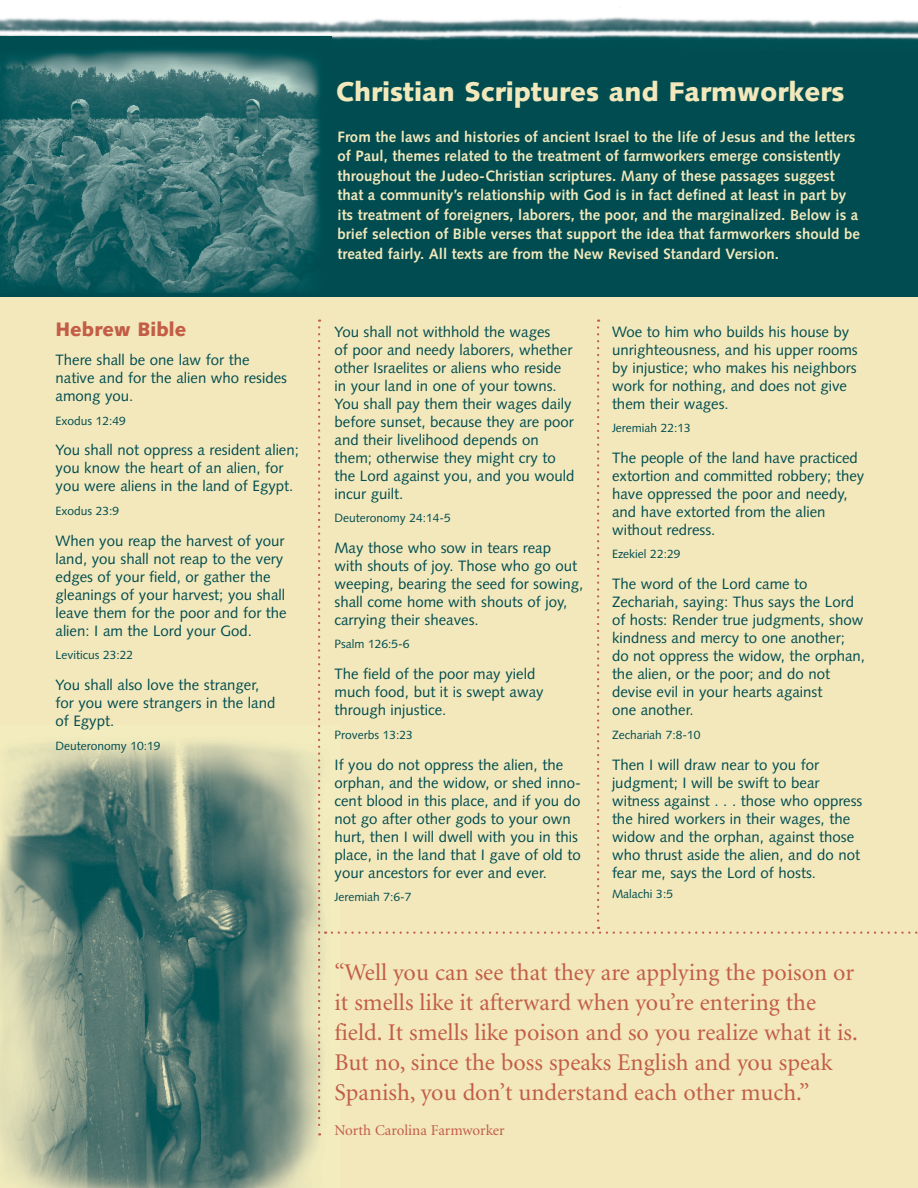
<style>
.page{position:relative;width:918px;height:1188px;background:#fff}
.page>*{position:absolute;margin:0;border:0;box-sizing:border-box;transform-origin:0 0}
.t1{font:900 27px "Syntax";color:#f2e8bb}
.t2{font:24px/30px "Minion";color:#c35d46}
.t3{font:900 19.5px "Syntax";color:#c35d46}
.t4{font:15px/18px "Syntax";color:#004c50}
.t5{font:700 15px/19.5px "Syntax";color:#f2e8bb}
.t6{font:15px "Minion";color:#c35d46}
.t7{font:12px "Syntax";color:#004c50}
</style>
<div class="page">
<div style="left:0;top:285px;width:918px;height:903px;background:#f2e8bb"></div>
<img style="left:0;top:742px;width:332px;height:446px">
<img style="left:0;top:17px;width:918px;height:33px">
<div style="left:0;top:50px;width:918px;height:247px;background:#004c50"></div>
<img style="left:0;top:36px;width:331px;height:256px">
<svg style="left:318px;top:320px;width:8px;height:816px"></svg>
<h3 class="t3" style="left:56px;top:318px;width:132px">Hebrew Bible</h3>
<p class="t4" style="left:56px;top:351px;width:233px">There shall be one law for the native and for the alien who resides among you.</p>
<p class="t7" style="left:56px;top:413px;width:72px">Exodus 12:49</p>
<p class="t4" style="left:56px;top:441px;width:245px">You shall not oppress a resident alien; you know the heart of an alien, for you were aliens in the land of Egypt.</p>
<p class="t7" style="left:56px;top:504px;width:65px">Exodus 23:9</p>
<p class="t4" style="left:56px;top:532px;width:233px">When you reap the harvest of your land, you shall not reap to the very edges of your field, or gather the gleanings of your harvest; you shall leave them for the poor and for the alien: I am the Lord your God.</p>
<p class="t7" style="left:56px;top:648px;width:79px">Leviticus 23:22</p>
<p class="t4" style="left:56px;top:676px;width:221px">You shall also love the stranger, for you were strangers in the land of Egypt.</p>
<p class="t7" style="left:56px;top:738px;width:106px">Deuteronomy 10:19</p>
<h1 class="t1" style="left:336px;top:76px;width:510px">Christian Scriptures and Farmworkers</h1>
<p class="t5" style="left:338px;top:127px;width:524px">From the laws and histories of ancient Israel to the life of Jesus and the letters of Paul, themes related to the treatment of farmworkers emerge consistently throughout the Judeo-Christian scriptures. Many of these passages suggest that a community’s relationship with God is in fact defined at least in part by its treatment of foreigners, laborers, the poor, and the marginalized. Below is a brief selection of Bible verses that support the idea that farmworkers should be treated fairly. All texts are from the New Revised Standard Version.</p>
<p class="t4" style="left:334px;top:323px;width:241px">You shall not withhold the wages<br>of poor and needy laborers, whether other Israelites or aliens who reside in your land in one of your towns.<br>You shall pay them their wages daily before sunset, because they are poor and their livelihood depends on them; otherwise they might cry to the Lord against you, and you would incur guilt.</p>
<p class="t7" style="left:334px;top:511px;width:118px">Deuteronomy 24:14-5</p>
<p class="t4" style="left:334px;top:539px;width:250px">May those who sow in tears reap<br>with shouts of joy. Those who go out weeping, bearing the seed for sowing, shall come home with shouts of joy, carrying their sheaves.</p>
<p class="t7" style="left:334px;top:637px;width:77px">Psalm 126:5-6</p>
<p class="t4" style="left:334px;top:665px;width:211px">The field of the poor may yield much food, but it is swept away through injustice.</p>
<p class="t7" style="left:334px;top:728px;width:80px">Proverbs 13:23</p>
<p class="t4" style="left:334px;top:756px;width:248px">If you do not oppress the alien, the orphan, and the widow, or shed inno&shy;cent blood in this place, and if you do not go after other gods to your own hurt, then I will dwell with you in this place, in the land that I gave of old to your ancestors for ever and ever.</p>
<p class="t7" style="left:334px;top:890px;width:78px">Jeremiah 7:6-7</p>
<p class="t4" style="left:612px;top:323px;width:247px">Woe to him who builds his house by unrighteousness, and his upper rooms by injustice; who makes his neighbors work for nothing, and does not give them their wages.</p>
<p class="t7" style="left:612px;top:421px;width:80px">Jeremiah 22:13</p>
<p class="t4" style="left:612px;top:449px;width:254px">The people of the land have practiced extortion and committed robbery; they have oppressed the poor and needy, and have extorted from the alien without redress.</p>
<p class="t7" style="left:612px;top:547px;width:70px">Ezekiel 22:29</p>
<p class="t4" style="left:612px;top:575px;width:255px">The word of the Lord came to<br>Zechariah, saying: Thus says the Lord of hosts: Render true judgments, show kindness and mercy to one another; do not oppress the widow, the orphan, the alien, or the poor; and do not devise evil in your hearts against<br>one another.</p>
<p class="t7" style="left:612px;top:728px;width:90px">Zechariah 7:8-10</p>
<p class="t4" style="left:612px;top:756px;width:252px">Then I will draw near to you for judgment; I will be swift to bear witness against . . . those who oppress the hired workers in their wages, the widow and the orphan, against those who thrust aside the alien, and do not fear me, says the Lord of hosts.</p>
<p class="t7" style="left:612px;top:886px;width:63px">Malachi 3:5</p>
<p class="t2" style="left:334px;top:959px;width:525px">“Well you can see that they are applying the poison or it smells like it afterward when you’re entering the field. It smells like poison and so you realize what it is.<br>But no, since the boss speaks English and you speak Spanish, you don’t understand each other much.”</p>
<p class="t6" style="left:334px;top:1122px;width:172px">North Carolina Farmworker</p>
</div>
